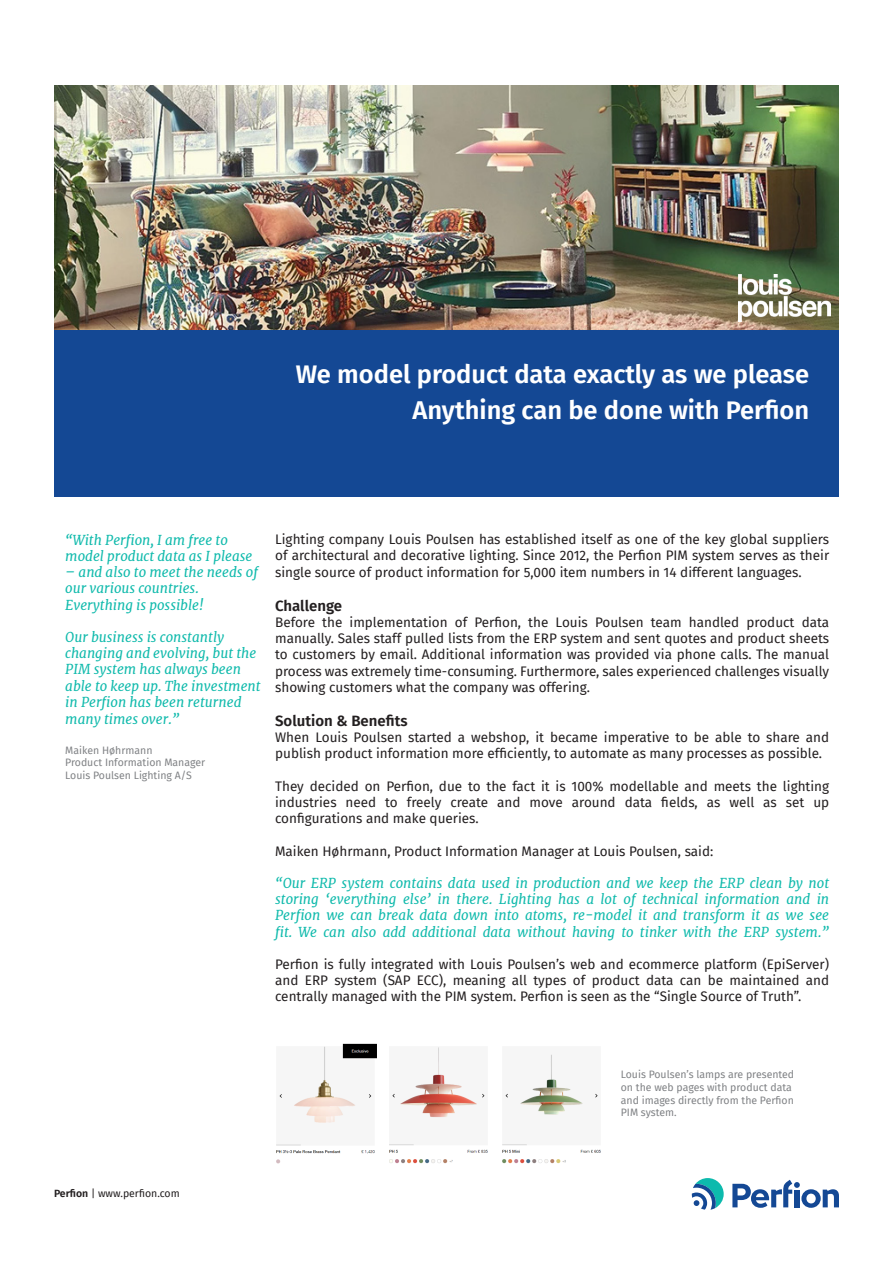
<style>
.page{position:relative;width:893px;height:1263px;background:#fff}
.page>*{position:absolute;margin:0;border:0;box-sizing:border-box;transform-origin:0 0}
.t1{font:600 25.5px "Fira Sans";color:#fff}
.t2{font:600 15px "Fira Sans";color:#231f20}
.t3{font:13.5px/16.2px "Fira Sans";color:#231f20;text-align:justify}
.t4{font:italic 13.5px/16.2px "Merriweather";color:#10baac}
.t5{font:10.5px/12.6px "Fira Sans";color:#808285}
.t6{font:10.5px "Fira Sans";color:#231f20}
.s1{font-weight:600}
</style>
<div class="page">
<img style="left:54px;top:85px;width:785px;height:245px">
<div style="left:54px;top:330px;width:785px;height:166px;background:#144894"></div>
<svg style="left:692px;top:1178px;width:32px;height:32px"></svg>
<svg style="left:732px;top:1180px;width:107px;height:28px"></svg>
<img style="left:738px;top:274px;width:92px;height:47px">
<img style="left:276px;top:1043px;width:324px;height:121px">
<p class="t1" style="left:296px;top:353px;width:515px">We model product data exactly as we please</p>
<p class="t1" style="left:412px;top:389px;width:398px">Anything can be done with Perfion</p>
<p class="t4" style="left:65px;top:532px;width:189px">“With Perfion, I am free to model product data as I please</p>
<p class="t4" style="left:65px;top:564px;width:194px">– and also to meet the needs of our various countries.<br>Everything is possible!</p>
<p class="t4" style="left:65px;top:629px;width:197px">Our business is constantly changing and evolving, but the<br>PIM system has always been able to keep up. The investment in Perfion has been returned many times over.”</p>
<p class="t5" style="left:65px;top:743px;width:89px">Maiken Høhrmann</p>
<p class="t5" style="left:65px;top:756px;width:141px">Product Information Manager<br>Louis Poulsen Lighting A/S</p>
<p class="t3" style="left:275px;top:531px;width:556px">Lighting company Louis Poulsen has established itself as one of the key global suppliers of architectural and decorative lighting. Since 2012, the Perfion PIM system serves as their single source of product information for 5,000 item numbers in 14 different languages.</p>
<p class="t2" style="left:275px;top:593px;width:69px">Challenge</p>
<p class="t3" style="left:275px;top:614px;width:556px">Before the implementation of Perfion, the Louis Poulsen team handled product data manually. Sales staff pulled lists from the ERP system and sent quotes and product sheets to customers by email. Additional information was provided via phone calls. The manual process was extremely time-consuming. Furthermore, sales experienced challenges visually showing customers what the company was offering.</p>
<p class="t2" style="left:275px;top:708px;width:134px">Solution &amp; Benefits</p>
<p class="t3" style="left:275px;top:729px;width:556px">When Louis Poulsen started a webshop, it became imperative to be able to share and publish product information more efficiently, to automate as many processes as possible.</p>
<p class="t3" style="left:275px;top:778px;width:556px">They decided on Perfion, due to the fact it is 100% modellable and meets the lighting industries need to freely create and move around data fields, as well as set up configurations and make queries.</p>
<p class="t3" style="left:275px;top:842px;width:440px">Maiken Høhrmann, Product Information Manager at Louis Poulsen, said:</p>
<p class="t4" style="left:275px;top:875px;width:556px;text-align:justify">“Our ERP system contains data used in production and we keep the ERP clean by not storing ‘everything else’ in there. Lighting has a lot of technical information and in Perfion we can break data down into atoms, re-model it and transform it as we see fit. We can also add additional data without having to tinker with the ERP system.”</p>
<p class="t3" style="left:275px;top:956px;width:556px">Perfion is fully integrated with Louis Poulsen’s web and ecommerce platform (EpiServer) and ERP system (SAP ECC), meaning all types of product data can be maintained and centrally managed with the PIM system. Perfion is seen as the “Single Source of Truth”.</p>
<p class="t5" style="left:621px;top:1068px;width:175px">Louis Poulsen’s lamps are presented on the web pages with product data and images directly from the Perfion<br>PIM system.</p>
<p class="t6" style="left:54px;top:1186px;width:127px"><span class="s1">Perfion</span> | www.perfion.com</p>
</div>
